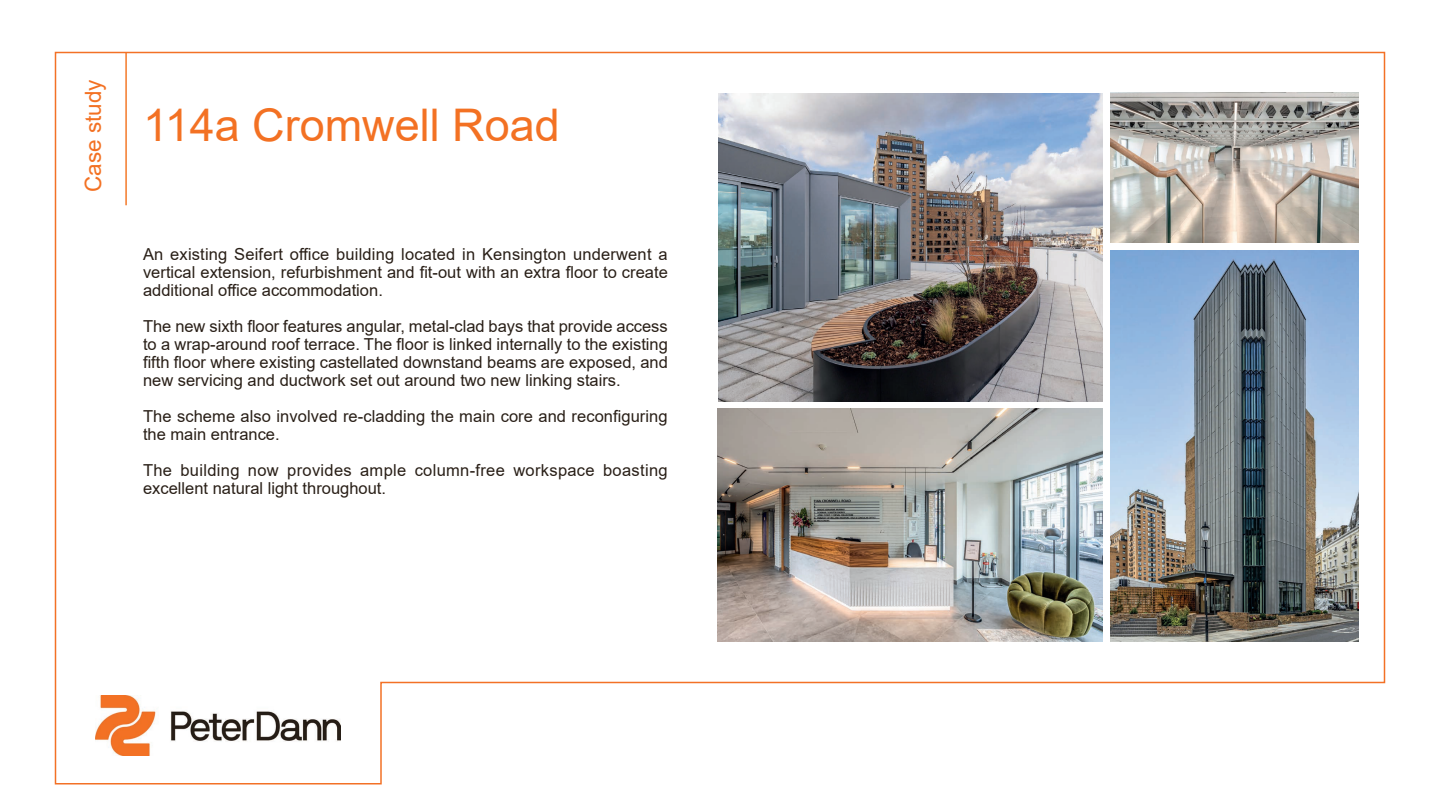
<style>
.page{position:relative;width:1440px;height:810px;background:#fff}
.page>*{position:absolute;margin:0;border:0;box-sizing:border-box;transform-origin:0 0}
.t1{font:45px "Arial";color:#f37123}
.t2{font:22.5px "Arial";color:#f37123}
.t3{font:16.5px/18px "Arial";color:#291f17;text-align:justify}
.t4{font:16.5px/18px "Arial";letter-spacing:.02em;color:#291f17}
</style>
<div class="page">
<img style="left:54px;top:51px;width:1332px;height:734px">
<img style="left:96px;top:696px;width:245px;height:60px">
<img style="left:1111px;top:92px;width:248px;height:151px">
<h2 class="t2" style="left:78px;top:192px;width:114px;rotate:-90deg">Case study</h2>
<h1 class="t1" style="left:143px;top:94px;width:418px">114a Cromwell Road</h1>
<p class="t3" style="left:143px;top:245px;width:526px">An existing Seifert office building located in Kensington underwent a vertical extension, refurbishment and fit-out with an extra floor to create additional office accommodation.</p>
<p class="t3" style="left:143px;top:317px;width:526px">The new sixth floor features angular, metal-clad bays that provide access to a wrap-around roof terrace. The floor is linked internally to the existing fifth floor where existing castellated downstand beams are exposed, and new servicing and ductwork set out around two new linking stairs.</p>
<p class="t3" style="left:143px;top:407px;width:526px">The scheme also involved re-cladding the main core and reconfiguring the main entrance.</p>
<p class="t4" style="left:143px;top:461px;width:526px">The building now provides ample column-free workspace boasting excellent natural light throughout.</p>
</div>
